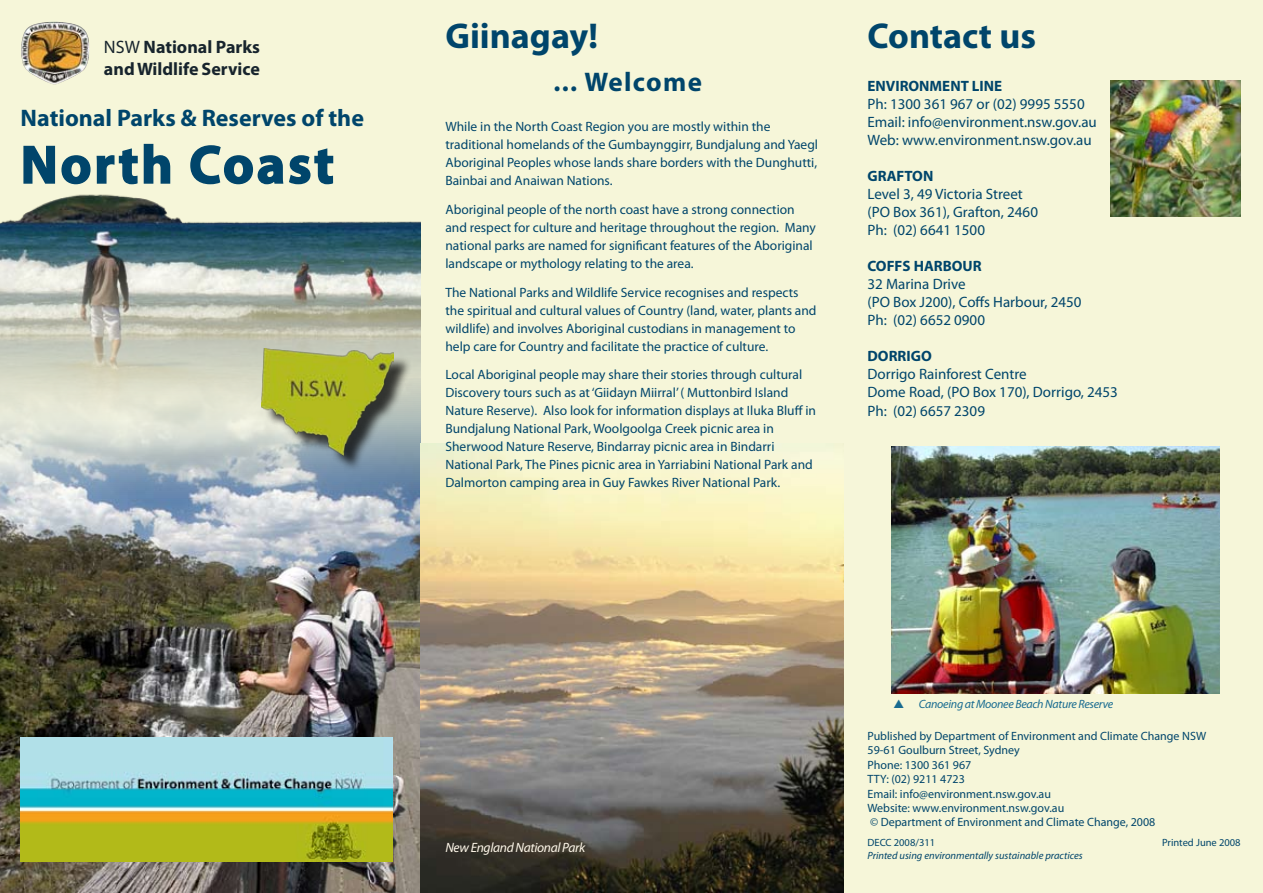
<style>
.page{position:relative;width:1263px;height:893px;background:#f6f6d9}
.page>*{position:absolute;margin:0;border:0;box-sizing:border-box;transform-origin:0 0}
.t1{font:700 54px "Myriad Pro";letter-spacing:.05em;color:#00456b}
.t2{font:700 36px "Myriad Pro";color:#00456b}
.t3{font:700 27px "Myriad Pro";letter-spacing:.05em;color:#00456b}
.t4{font:700 24px "Myriad Pro";color:#00456b}
.t5{font:700 18px/21.6px "Myriad Pro";color:#17242d}
.t6{font:15px/18px "Myriad Pro";color:#00456b}
.t7{font:700 15px "Myriad Pro";color:#00456b}
.t8{font:13.5px/18px "Myriad Pro";color:#00456b}
.t9{font:italic 13.5px "Myriad Pro";letter-spacing:-.025em;color:#fff8ea}
.t10{font:12px/14.4px "Myriad Pro";color:#00456b}
.t11{font:italic 12px "Myriad Pro";letter-spacing:-.025em;color:#186b90}
.t12{font:italic 10.5px "Myriad Pro";color:#00456b}
.t13{font:10.5px "Myriad Pro";color:#00456b}
.s1{font-weight:400}
</style>
<div class="page">
<svg style="left:23px;top:143px;width:148px;height:41px"></svg>
<svg style="left:190px;top:145px;width:144px;height:39px"></svg>
<img style="left:21px;top:22px;width:47px;height:62px">
<img style="left:0;top:184px;width:421px;height:195px">
<img style="left:0;top:379px;width:421px;height:514px">
<div style="left:264px;top:351px;width:147px;height:121px;background:#000;opacity:.75"></div>
<img style="left:262px;top:349px;width:132px;height:106px">
<img style="left:21px;top:737px;width:371px;height:124px">
<img style="left:421px;top:444px;width:422px;height:449px">
<img style="left:892px;top:446px;width:327px;height:247px">
<img style="left:1110px;top:81px;width:131px;height:135px">
<h3 class="t5" style="left:104px;top:36px;width:157px"><span class="s1">NSW</span> National Parks and Wildlife Service</h3>
<h3 class="t4" style="left:21px;top:103px;width:345px">National Parks &amp; Reserves of the</h3>
<h1 class="t1" style="left:21px;top:130px;width:315px">North Coast</h1>
<h2 class="t2" style="left:445px;top:13px;width:154px">Giinagay!</h2>
<h3 class="t3" style="left:553px;top:65px;width:150px">... Welcome</h3>
<p class="t8" style="left:445px;top:117px;width:374px">While in the North Coast Region you are mostly within the traditional homelands of the Gumbaynggirr, Bundjalung and Yaegl Aboriginal Peoples whose lands share borders with the Dunghutti, Bainbai and Anaiwan Nations.</p>
<p class="t8" style="left:445px;top:200px;width:372px">Aboriginal people of the north coast have a strong connection and respect for culture and heritage throughout the region. Many national parks are named for significant features of the Aboriginal landscape or mythology relating to the area.</p>
<p class="t8" style="left:445px;top:283px;width:373px">The National Parks and Wildlife Service recognises and respects the spiritual and cultural values of Country (land, water, plants and wildlife) and involves Aboriginal custodians in management to help care for Country and facilitate the practice of culture.</p>
<p class="t8" style="left:445px;top:366px;width:372px">Local Aboriginal people may share their stories through cultural Discovery tours such as at ‘Giidayn Miirral’ ( Muttonbird Island Nature Reserve). Also look for information displays at Iluka Bluff in Bundjalung National Park, Woolgoolga Creek picnic area in Sherwood Nature Reserve, Bindarray picnic area in Bindarri National Park, The Pines picnic area in Yarriabini National Park and Dalmorton camping area in Guy Fawkes River National Park.</p>
<h2 class="t2" style="left:867px;top:13px;width:170px">Contact us</h2>
<p class="t7" style="left:867px;top:77px;width:136px">ENVIRONMENT LINE</p>
<p class="t6" style="left:867px;top:95px;width:231px">Ph: 1300 361 967 or (02) 9995 5550<br>Email: info@environment.nsw.gov.au<br>Web: www.environment.nsw.gov.au</p>
<p class="t7" style="left:867px;top:167px;width:67px">GRAFTON</p>
<p class="t6" style="left:867px;top:185px;width:172px">Level 3, 49 Victoria Street (PO Box 361), Grafton, 2460<br>Ph: (02) 6641 1500</p>
<p class="t7" style="left:867px;top:257px;width:116px">COFFS HARBOUR</p>
<p class="t6" style="left:867px;top:275px;width:215px">32 Marina Drive<br>(PO Box J200), Coffs Harbour, 2450<br>Ph: (02) 6652 0900</p>
<p class="t7" style="left:867px;top:347px;width:66px">DORRIGO</p>
<p class="t6" style="left:867px;top:365px;width:252px">Dorrigo Rainforest Centre<br>Dome Road, (PO Box 170), Dorrigo, 2453<br>Ph: (02) 6657 2309</p>
<p class="t9" style="left:445px;top:839px;width:141px">New England National Park</p>
<p class="t11" style="left:919px;top:696px;width:196px">Canoeing at Moonee Beach Nature Reserve</p>
<p class="t10" style="left:867px;top:728px;width:340px">Published by Department of Environment and Climate Change NSW 59-61 Goulburn Street, Sydney<br>Phone: 1300 361 967<br>TTY: (02) 9211 4723<br>Email: info@environment.nsw.gov.au<br>Website: www.environment.nsw.gov.au<br>© Department of Environment and Climate Change, 2008</p>
<p class="t13" style="left:867px;top:836px;width:69px">DECC 2008/311</p>
<p class="t13" style="left:1162px;top:836px;width:80px">Printed June 2008</p>
<p class="t12" style="left:867px;top:849px;width:217px">Printed using environmentally sustainable practices</p>
</div>
